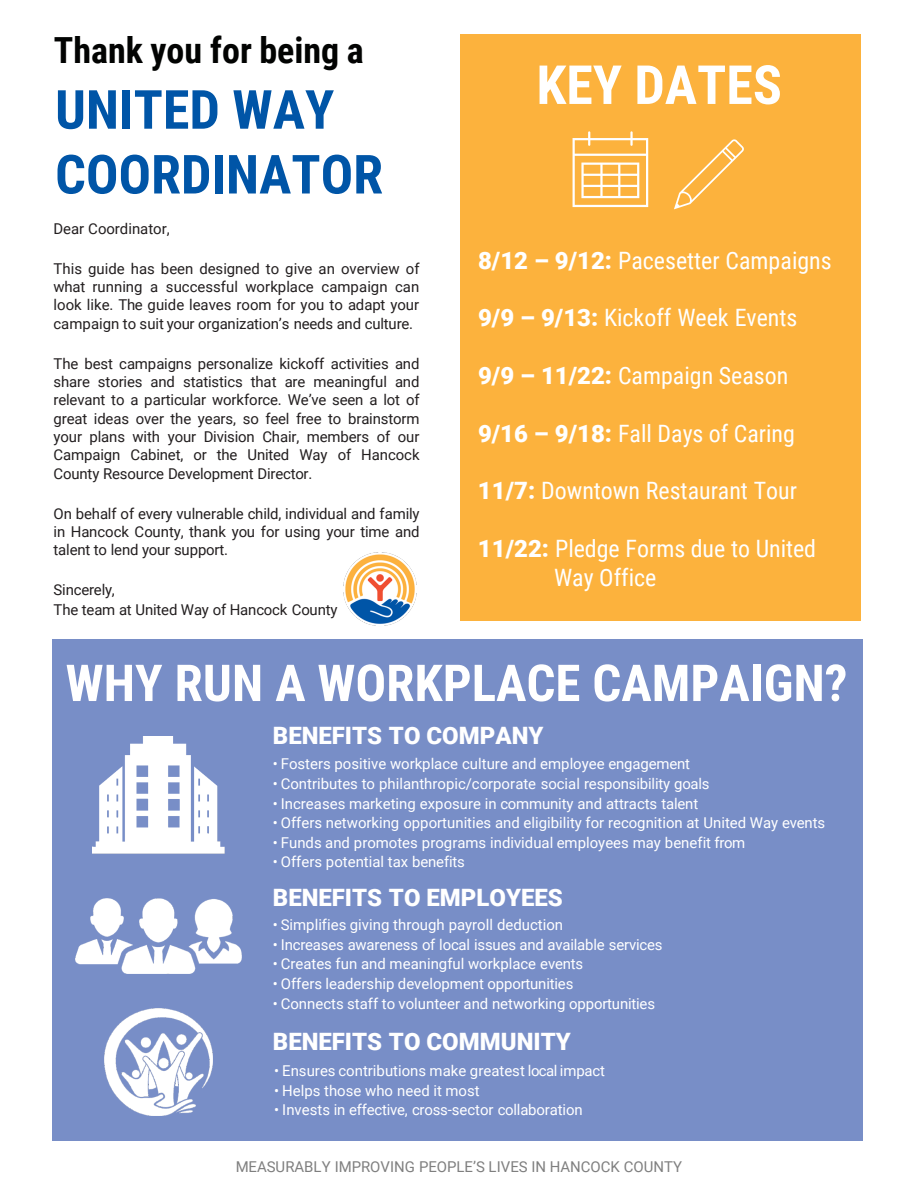
<style>
.page{position:relative;width:918px;height:1188px;background:#fff}
.page>*{position:absolute;margin:0;border:0;box-sizing:border-box;transform-origin:0 0}
.t1{font:700 54px "Roboto Condensed";color:#0055a7}
.t2{font:700 54px "Roboto Condensed";color:#fff}
.t3{font:700 51px "Roboto Condensed";color:#fff}
.t4{font:700 36px "Roboto Condensed";color:#020302}
.t5{font:24px "Roboto Condensed";color:#fff}
.t6{font:900 24px "Roboto";color:#fff}
.t7{font:15px "Roboto";color:#fff}
.t8{font:15px/18.3px "Roboto";letter-spacing:-.01em;color:#231f20;text-align:justify}
.t9{font:15px "Roboto";color:#7f7f7f}
.s1{font-family:"Roboto";font-weight:900}
</style>
<div class="page">
<img style="left:343px;top:552px;width:74px;height:74px">
<div style="left:52px;top:639px;width:811px;height:501px;background:#788ec7"></div>
<img style="left:93px;top:737px;width:131px;height:116px">
<img style="left:75px;top:898px;width:167px;height:76px">
<img style="left:104px;top:1008px;width:109px;height:108px">
<div style="left:460px;top:34px;width:400px;height:586px;background:#fcb23d"></div>
<svg style="left:573px;top:131px;width:75px;height:76px"></svg>
<svg style="left:674px;top:139px;width:70px;height:70px"></svg>
<p class="t4" style="left:54px;top:25px;width:311px">Thank you for being a</p>
<p class="t1" style="left:55px;top:72px;width:281px">UNITED WAY</p>
<p class="t1" style="left:55px;top:136px;width:329px">COORDINATOR</p>
<p class="t8" style="left:54px;top:219px;width:118px">Dear Coordinator,</p>
<p class="t8" style="left:54px;top:259px;width:367px">This guide has been designed to give an overview of what running a successful workplace campaign can look like. The guide leaves room for you to adapt your campaign to suit your organization’s needs and culture.</p>
<p class="t8" style="left:54px;top:354px;width:368px">The best campaigns personalize kickoff activities and share stories and statistics that are meaningful and relevant to a particular workforce. We’ve seen a lot of great ideas over the years, so feel free to brainstorm your plans with your Division Chair, members of our Campaign Cabinet, or the United Way of Hancock County Resource Development Director.</p>
<p class="t8" style="left:54px;top:504px;width:368px">On behalf of every vulnerable child, individual and family in Hancock County, thank you for using your time and talent to lend your support.</p>
<p class="t8" style="left:54px;top:580px;width:63px">Sincerely,</p>
<p class="t8" style="left:54px;top:600px;width:285px">The team at United Way of Hancock County</p>
<p class="t2" style="left:536px;top:47px;width:247px">KEY DATES</p>
<p class="t5" style="left:478px;top:244px;width:355px"><span class="s1">8/12 – 9/12:</span> Pacesetter Campaigns</p>
<p class="t5" style="left:478px;top:301px;width:321px"><span class="s1">9/9 – 9/13:</span> Kickoff Week Events</p>
<p class="t5" style="left:478px;top:359px;width:312px"><span class="s1">9/9 – 11/22:</span> Campaign Season</p>
<p class="t5" style="left:478px;top:416px;width:318px"><span class="s1">9/16 – 9/18:</span> Fall Days of Caring</p>
<p class="t5" style="left:478px;top:474px;width:321px"><span class="s1">11/7:</span> Downtown Restaurant Tour</p>
<p class="t5" style="left:478px;top:532px;width:340px"><span class="s1">11/22:</span> Pledge Forms due to United</p>
<p class="t5" style="left:554px;top:560px;width:104px">Way Office</p>
<p class="t3" style="left:66px;top:647px;width:783px">WHY RUN A WORKPLACE CAMPAIGN?</p>
<p class="t6" style="left:273px;top:719px;width:272px">BENEFITS TO COMPANY</p>
<p class="t7" style="left:273px;top:754px;width:419px">• Fosters positive workplace culture and employee engagement</p>
<p class="t7" style="left:273px;top:773px;width:438px">• Contributes to philanthropic/corporate social responsibility goals</p>
<p class="t7" style="left:273px;top:793px;width:427px">• Increases marketing exposure in community and attracts talent</p>
<p class="t7" style="left:273px;top:812px;width:554px">• Offers networking opportunities and eligibility for recognition at United Way events</p>
<p class="t7" style="left:273px;top:832px;width:474px">• Funds and promotes programs individual employees may benefit from</p>
<p class="t7" style="left:273px;top:851px;width:194px">• Offers potential tax benefits</p>
<p class="t6" style="left:273px;top:881px;width:292px">BENEFITS TO EMPLOYEES</p>
<p class="t7" style="left:273px;top:915px;width:292px">• Simplifies giving through payroll deduction</p>
<p class="t7" style="left:273px;top:934px;width:391px">• Increases awareness of local issues and available services</p>
<p class="t7" style="left:273px;top:954px;width:312px">• Creates fun and meaningful workplace events</p>
<p class="t7" style="left:273px;top:973px;width:302px">• Offers leadership development opportunities</p>
<p class="t7" style="left:273px;top:993px;width:384px">• Connects staff to volunteer and networking opportunities</p>
<p class="t6" style="left:273px;top:1025px;width:299px">BENEFITS TO COMMUNITY</p>
<p class="t7" style="left:274px;top:1060px;width:332px">• Ensures contributions make greatest local impact</p>
<p class="t7" style="left:274px;top:1080px;width:207px">• Helps those who need it most</p>
<p class="t7" style="left:274px;top:1099px;width:310px">• Invests in effective, cross-sector collaboration</p>
<p class="t9" style="left:236px;top:1156px;width:448px">MEASURABLY IMPROVING PEOPLE’S LIVES IN HANCOCK COUNTY</p>
</div>
